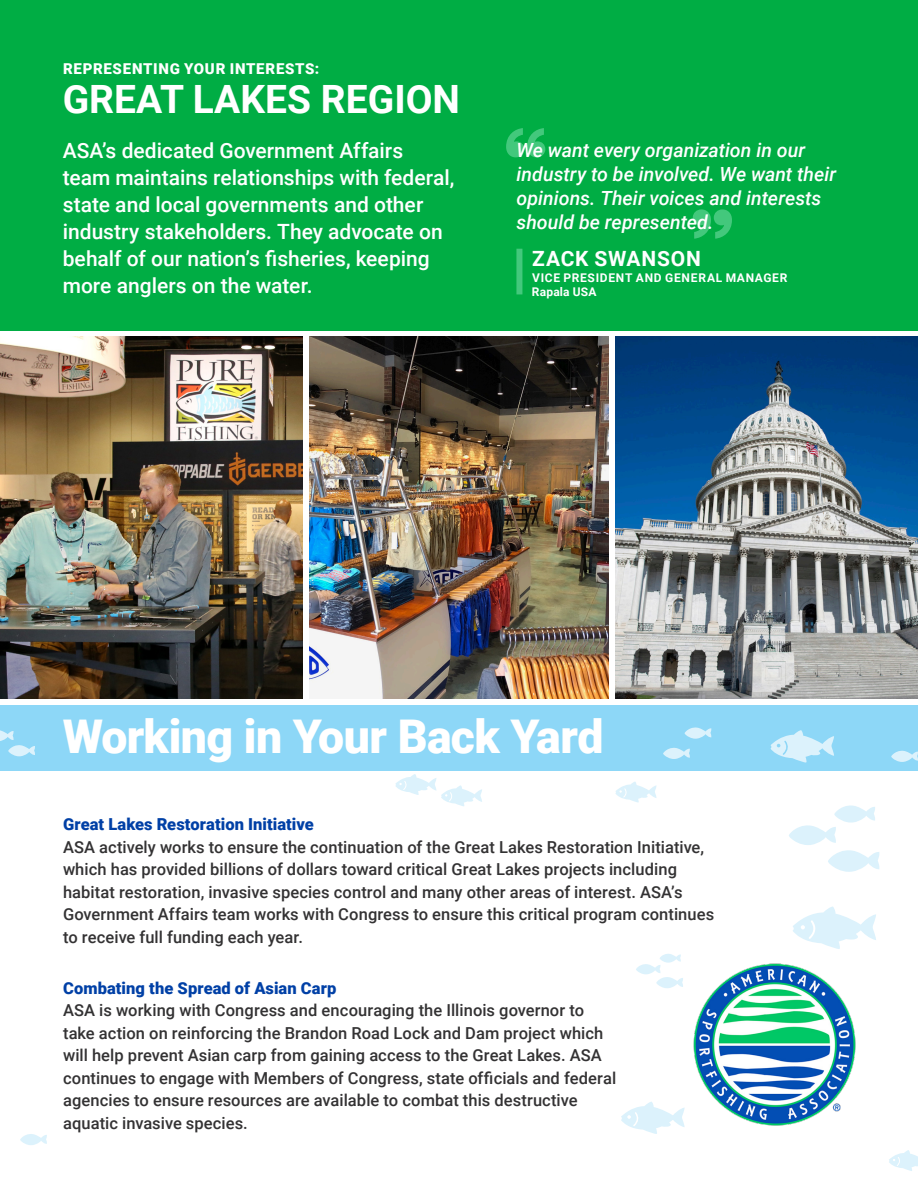
<style>
.page{position:relative;width:918px;height:1188px;background:#fff}
.page>*{position:absolute;margin:0;border:0;box-sizing:border-box;transform-origin:0 0}
.t1{font:900 46.5px "Roboto";letter-spacing:-.015em;color:#fff}
.t2{font:700 39px "Roboto";color:#fff}
.t3{font:500 21px/27px "Roboto";color:#fff}
.t4{font:700 21px "Roboto";letter-spacing:.04em;color:#fff}
.t5{font:italic 500 19.5px/24px "Roboto";color:#fff}
.t6{font:500 16.5px/22.5px "Roboto";letter-spacing:.005em;color:#333233}
.t7{font:900 15px "Roboto";letter-spacing:.045em;color:#fff}
.t8{font:700 12px/13.5px "Roboto";letter-spacing:.06em;color:#fff}
.s1{font-weight:900;color:#0040a6}
</style>
<div class="page">
<svg style="left:636px;top:954px;width:47px;height:34px"></svg>
<div style="left:0;top:705px;width:918px;height:65px;background:#8dd7f7"></div>
<div style="left:0;top:0;width:918px;height:330px;background:#00ad44"></div>
<img style="left:693px;top:963px;width:163px;height:163px">
<svg style="left:506px;top:128px;width:39px;height:29px"></svg>
<svg style="left:693px;top:209px;width:39px;height:30px"></svg>
<div style="left:516px;top:249px;width:6px;height:45px;background:#43c87c"></div>
<img style="left:0;top:337px;width:303px;height:361px">
<img style="left:309px;top:337px;width:300px;height:361px">
<img style="left:615px;top:337px;width:303px;height:361px">
<svg style="left:789px;top:805px;width:90px;height:144px"></svg>
<svg style="left:621px;top:1102px;width:64px;height:32px"></svg>
<svg style="left:0;top:730px;width:35px;height:26px"></svg>
<svg style="left:770px;top:730px;width:64px;height:33px"></svg>
<svg style="left:395px;top:774px;width:87px;height:32px"></svg>
<svg style="left:615px;top:782px;width:42px;height:21px"></svg>
<svg style="left:20px;top:1134px;width:27px;height:11px"></svg>
<svg style="left:685px;top:727px;width:26px;height:12px"></svg>
<svg style="left:663px;top:747px;width:27px;height:12px"></svg>
<svg style="left:891px;top:750px;width:27px;height:12px"></svg>
<svg style="left:889px;top:1150px;width:29px;height:21px"></svg>
<p class="t7" style="left:63px;top:58px;width:258px">REPRESENTING YOUR INTERESTS:</p>
<p class="t2" style="left:63px;top:72px;width:399px">GREAT LAKES REGION</p>
<p class="t3" style="left:63px;top:137px;width:393px">ASA’s dedicated Government Affairs team maintains relationships with federal, state and local governments and other industry stakeholders. They advocate on behalf of our nation’s fisheries, keeping more anglers on the water.</p>
<p class="t5" style="left:516px;top:138px;width:321px">We want every organization in our industry to be involved. We want their opinions. Their voices and interests should be represented.</p>
<p class="t4" style="left:532px;top:244px;width:170px">ZACK SWANSON</p>
<p class="t8" style="left:532px;top:271px;width:257px">VICE PRESIDENT AND GENERAL MANAGER<br>Rapala USA</p>
<p class="t1" style="left:63px;top:704px;width:542px">Working in Your Back Yard</p>
<p class="t6" style="left:63px;top:812px;width:653px"><span class="s1">Great Lakes Restoration Initiative<br></span>ASA actively works to ensure the continuation of the Great Lakes Restoration Initiative, which has provided billions of dollars toward critical Great Lakes projects including habitat restoration, invasive species control and many other areas of interest. ASA’s Government Affairs team works with Congress to ensure this critical program continues to receive full funding each year.</p>
<p class="t6" style="left:63px;top:976px;width:555px"><span class="s1">Combating the Spread of Asian Carp<br></span>ASA is working with Congress and encouraging the Illinois governor to take action on reinforcing the Brandon Road Lock and Dam project which will help prevent Asian carp from gaining access to the Great Lakes. ASA continues to engage with Members of Congress, state officials and federal agencies to ensure resources are available to combat this destructive aquatic invasive species.</p>
</div>
